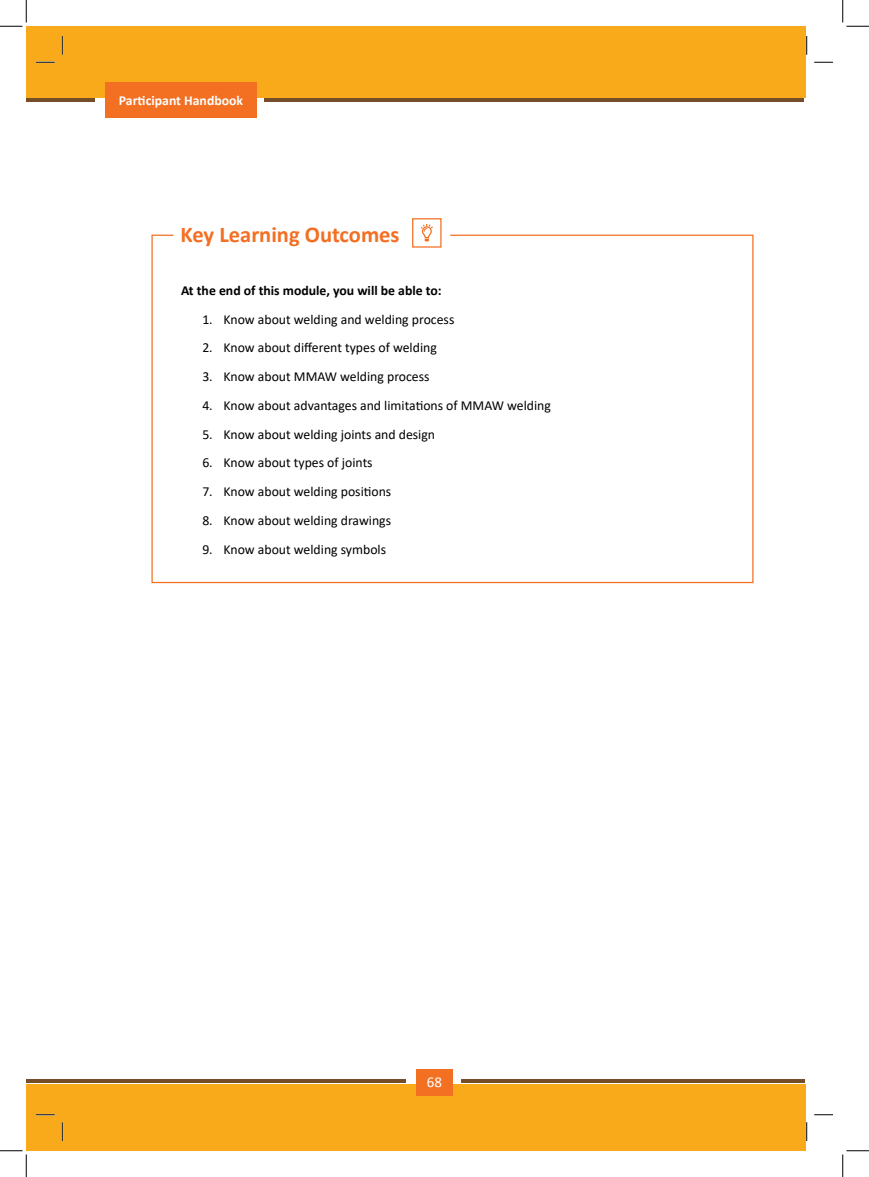
<style>
.page{position:relative;width:869px;height:1177px;background:#fff}
.page>*{position:absolute;margin:0;border:0;box-sizing:border-box;transform-origin:0 0}
.t1{font:700 22.5px "Calibri";color:#f36f21}
.t2{font:15px "Calibri";color:#fff}
.t3{font:13.75px "Calibri";color:#000}
.t4{font:700 13.75px "Calibri";color:#000}
.t5{font:700 13.75px "Calibri";color:#fff}
</style>
<div class="page">
<svg style="left:412px;top:218px;width:30px;height:30px"></svg>
<div style="left:26px;top:1084px;width:779px;height:67px;background:#f8aa1b"></div>
<hr style="left:26px;top:1079px;width:379px;height:3px;background:#754d29">
<div style="left:416px;top:1069px;width:36px;height:26px;background:#f36f21"></div>
<hr style="left:461px;top:1079px;width:343px;height:3px;background:#754d29">
<div style="left:26px;top:26px;width:779px;height:72px;background:#f8aa1b"></div>
<hr style="left:26px;top:98px;width:69px;height:4px;background:#754d29">
<div style="left:105px;top:82px;width:152px;height:36px;background:#f36f21"></div>
<hr style="left:265px;top:98px;width:539px;height:4px;background:#754d29">
<svg style="left:36px;top:61px;width:19px;height:2px"></svg>
<svg style="left:814px;top:61px;width:19px;height:2px"></svg>
<svg style="left:36px;top:1114px;width:19px;height:1px"></svg>
<svg style="left:814px;top:1114px;width:19px;height:1px"></svg>
<svg style="left:61px;top:36px;width:2px;height:19px"></svg>
<svg style="left:61px;top:1122px;width:2px;height:19px"></svg>
<svg style="left:806px;top:36px;width:1px;height:19px"></svg>
<svg style="left:806px;top:1122px;width:1px;height:19px"></svg>
<svg style="left:0;top:0;width:27px;height:27px"></svg>
<svg style="left:0;top:1150px;width:27px;height:27px"></svg>
<svg style="left:842px;top:0;width:27px;height:27px"></svg>
<svg style="left:842px;top:1150px;width:27px;height:27px"></svg>
<p class="t5" style="left:119px;top:91px;width:126px">Participant Handbook</p>
<h1 class="t1" style="left:181px;top:218px;width:220px">Key Learning Outcomes</h1>
<p class="t4" style="left:181px;top:280px;width:262px">At the end of this module, you will be able to:</p>
<p class="t3" style="left:202px;top:309px;width:253px">1. Know about welding and welding process</p>
<p class="t3" style="left:202px;top:338px;width:236px">2. Know about different types of welding</p>
<p class="t3" style="left:202px;top:367px;width:229px">3. Know about MMAW welding process</p>
<p class="t3" style="left:202px;top:396px;width:350px">4. Know about advantages and limitations of MMAW welding</p>
<p class="t3" style="left:202px;top:424px;width:234px">5. Know about welding joints and design</p>
<p class="t3" style="left:202px;top:453px;width:172px">6. Know about types of joints</p>
<p class="t3" style="left:202px;top:482px;width:190px">7. Know about welding positions</p>
<p class="t3" style="left:202px;top:511px;width:190px">8. Know about welding drawings</p>
<p class="t3" style="left:202px;top:539px;width:185px">9. Know about welding symbols</p>
<p class="t2" style="left:427px;top:1071px;width:17px">68</p>
</div>
